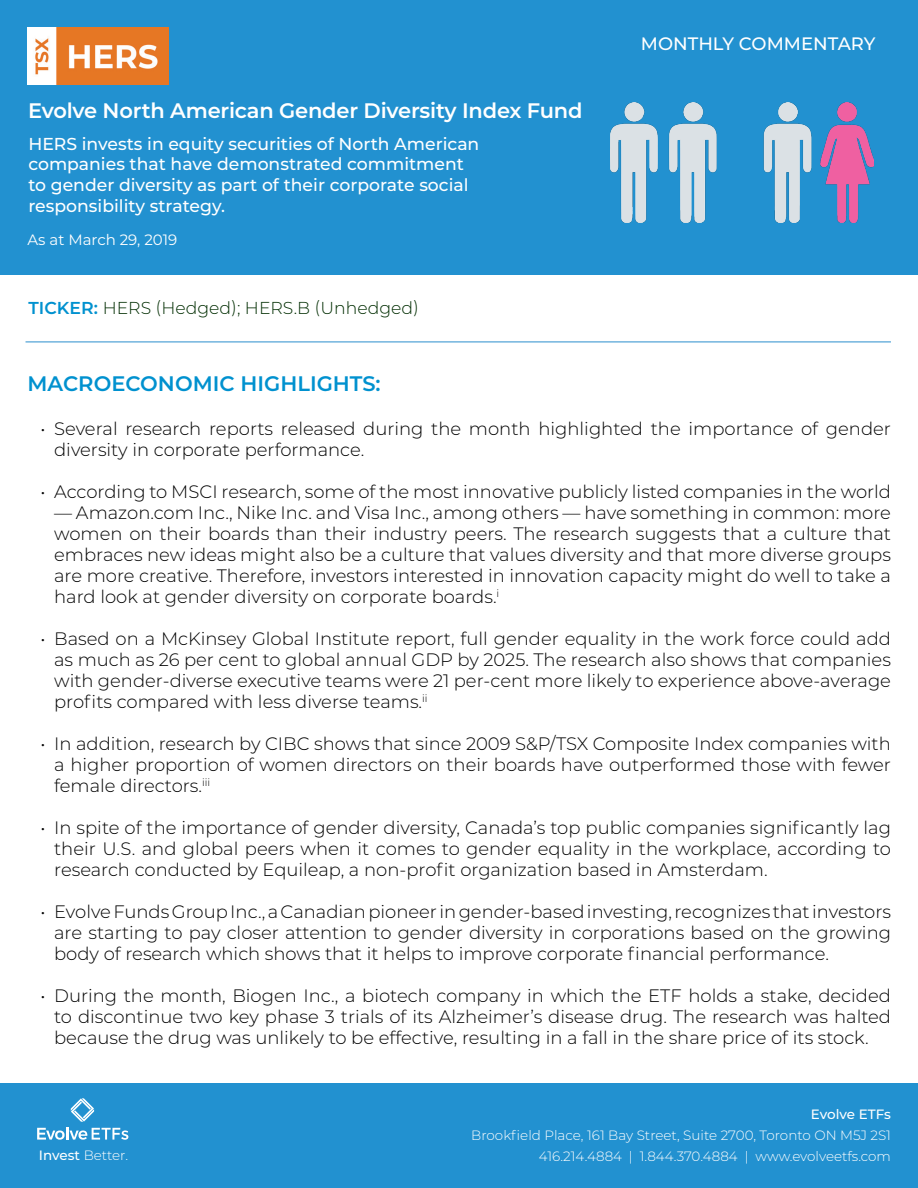
<style>
.page{position:relative;width:918px;height:1188px;background:#fff}
.page>*{position:absolute;margin:0;border:0;box-sizing:border-box;transform-origin:0 0}
.t1{font:600 21px "Montserrat";letter-spacing:-.01em;color:#fff}
.t2{font:600 21px "Montserrat";color:#0091cf}
.t3{font:300 18px/21px "Montserrat";color:#000;text-align:justify}
.t4{font:500 18px "Montserrat";color:#fff}
.t5{font:500 17.25px/20.7px "Montserrat";color:#fff}
.t6{font:300 17.25px "Montserrat";color:#002d00}
.t7{font:15px "Montserrat";color:#fff}
.t8{font:300 13.5px "Montserrat";color:#fff}
.t9{font:500 13.5px "Montserrat";letter-spacing:-.005em;color:#fff}
.s1{font-weight:600;color:#0091cf}
.s2{font-weight:500}
</style>
<div class="page">
<div style="left:0;top:1084px;width:918px;height:104px;background:#2291d0"></div>
<div style="left:0;top:0;width:918px;height:274px;background:#2291d0"></div>
<img style="left:27px;top:28px;width:142px;height:56px">
<hr style="left:26px;top:342px;width:865px;height:1px;background:#2b8ecd">
<svg style="left:37px;top:1098px;width:91px;height:42px"></svg>
<img style="left:611px;top:102px;width:263px;height:120px">
<p class="t1" style="left:28px;top:95px;width:556px">Evolve North American Gender Diversity Index Fund</p>
<p class="t5" style="left:28px;top:132px;width:453px">HERS invests in equity securities of North American</p>
<p class="t5" style="left:28px;top:153px;width:442px">companies that have demonstrated commitment to gender diversity as part of their corporate social</p>
<p class="t5" style="left:28px;top:195px;width:198px">responsibility strategy.</p>
<p class="t7" style="left:28px;top:230px;width:151px">As at March 29, 2019</p>
<p class="t6" style="left:29px;top:297px;width:392px"><span class="s1">TICKER:</span> HERS (Hedged); HERS.B (Unhedged)</p>
<p class="t2" style="left:27px;top:369px;width:355px">MACROECONOMIC HIGHLIGHTS:</p>
<p class="t4" style="left:641px;top:31px;width:236px">MONTHLY COMMENTARY</p>
<p class="t3" style="left:54px;top:418px;width:838px;text-indent:-14px">• Several research reports released during the month highlighted the importance of gender diversity in corporate performance.</p>
<p class="t3" style="left:41px;top:481px;width:852px">• According to MSCI research, some of the most innovative publicly listed companies in the world</p>
<p class="t3" style="left:54px;top:502px;width:838px">— Amazon.com Inc., Nike Inc. and Visa Inc., among others — have something in common: more women on their boards than their industry peers. The research suggests that a culture that embraces new ideas might also be a culture that values diversity and that more diverse groups are more creative. Therefore, investors interested in innovation capacity might do well to take a hard look at gender diversity on corporate boards.<sup>i</sup></p>
<p class="t3" style="left:54px;top:628px;width:838px;text-indent:-14px">• Based on a McKinsey Global Institute report, full gender equality in the work force could add as much as 26 per cent to global annual GDP by 2025. The research also shows that companies with gender-diverse executive teams were 21 per-cent more likely to experience above-average profits compared with less diverse teams.<sup>ii</sup></p>
<p class="t3" style="left:54px;top:733px;width:838px;text-indent:-14px">• In addition, research by CIBC shows that since 2009 S&amp;P/TSX Composite Index companies with a higher proportion of women directors on their boards have outperformed those with fewer female directors.<sup>iii</sup></p>
<p class="t3" style="left:54px;top:817px;width:838px;text-indent:-14px">• In spite of the importance of gender diversity, Canada’s top public companies significantly lag their U.S. and global peers when it comes to gender equality in the workplace, according to research conducted by Equileap, a non-profit organization based in Amsterdam.</p>
<p class="t3" style="left:54px;top:901px;width:838px;text-indent:-14px">• Evolve Funds Group Inc., a Canadian pioneer in gender-based investing, recognizes that investors are starting to pay closer attention to gender diversity in corporations based on the growing body of research which shows that it helps to improve corporate financial performance.</p>
<p class="t3" style="left:54px;top:985px;width:838px;text-indent:-14px">• During the month, Biogen Inc., a biotech company in which the ETF holds a stake, decided to discontinue two key phase 3 trials of its Alzheimer’s disease drug. The research was halted because the drug was unlikely to be effective, resulting in a fall in the share price of its stock.</p>
<p class="t9" style="left:811px;top:1105px;width:82px">Evolve ETFs</p>
<p class="t8" style="left:471px;top:1126px;width:421px">Brookfield Place, 161 Bay Street, Suite 2700, Toronto ON M5J 2S1</p>
<p class="t8" style="left:39px;top:1146px;width:91px"><span class="s2">Invest</span> Better.</p>
<p class="t8" style="left:539px;top:1147px;width:354px">416.214.4884 | 1.844.370.4884 | www.evolveetfs.com</p>
</div>
